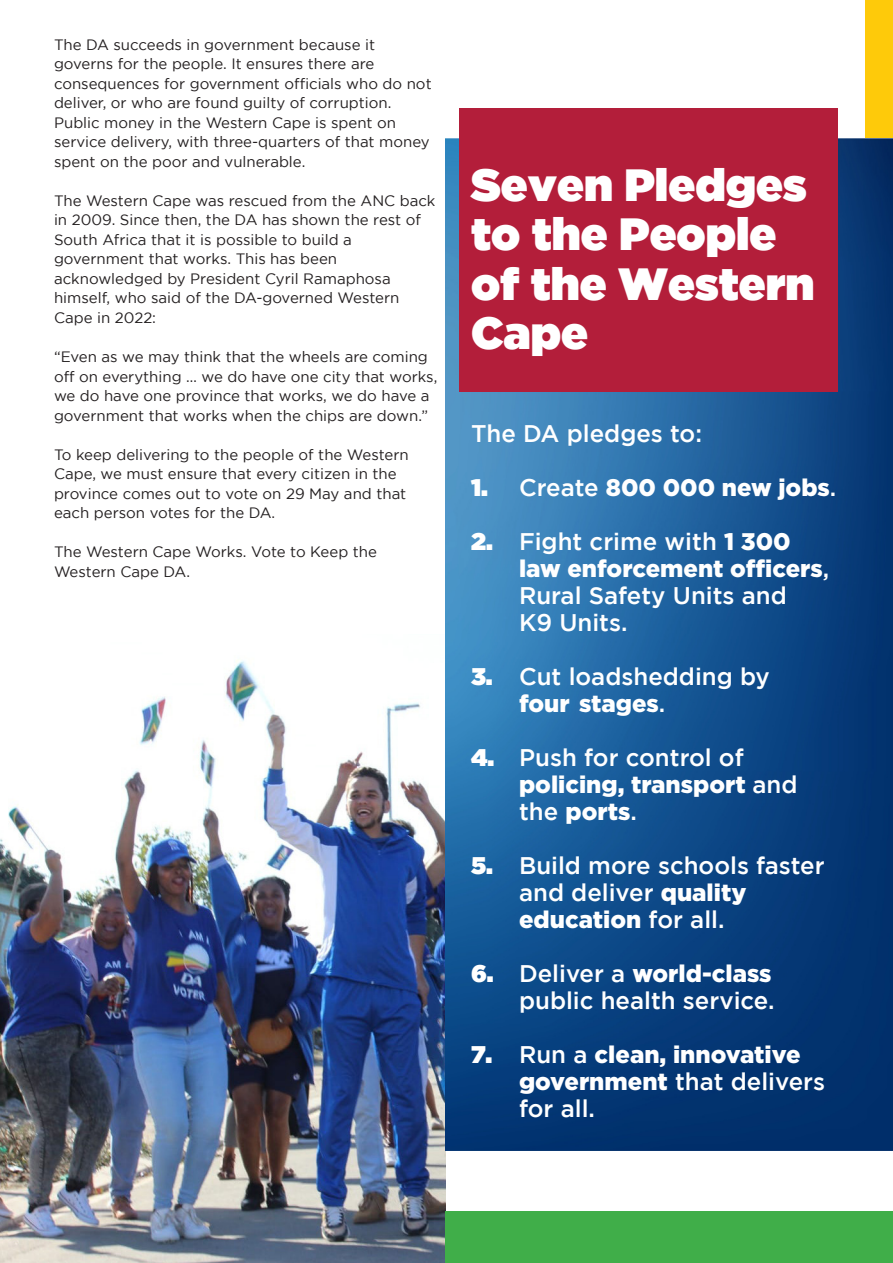
<style>
.page{position:relative;width:893px;height:1263px;background:#fff}
.page>*{position:absolute;margin:0;border:0;box-sizing:border-box;transform-origin:0 0}
.t1{font:45px/49.5px "Gotham Ultra";color:#fff}
.t2{font:500 24px/27px "Gotham";color:#fff}
.t3{font:900 24px/27px "Gotham";color:#fff}
.t4{font:15px/19.5px "Gotham";color:#231f20}
.s1{font-family:"Gotham Ultra";font-weight:400}
.s2{font-weight:500}
.s3{font-weight:900}
</style>
<div class="page">
<img style="left:0;top:634px;width:446px;height:629px">
<div style="left:446px;top:1212px;width:447px;height:51px;background:#40ae49"></div>
<div style="left:866px;top:0;width:27px;height:256px;background:#feca0a"></div>
<img style="left:446px;top:138px;width:447px;height:1013px">
<div style="left:459px;top:108px;width:378px;height:284px;background:#b31e3a"></div>
<p class="t4" style="left:54px;top:35px;width:323px">The DA succeeds in government because it</p>
<p class="t4" style="left:54px;top:54px;width:322px">governs for the people. It ensures there are</p>
<p class="t4" style="left:54px;top:74px;width:379px">consequences for government officials who do not deliver, or who are found guilty of corruption.</p>
<p class="t4" style="left:54px;top:113px;width:377px">Public money in the Western Cape is spent on service delivery, with three-quarters of that money spent on the poor and vulnerable.</p>
<p class="t4" style="left:54px;top:191px;width:383px">The Western Cape was rescued from the ANC back in 2009. Since then, the DA has shown the rest of<br>South Africa that it is possible to build a</p>
<p class="t4" style="left:54px;top:249px;width:285px">government that works. This has been</p>
<p class="t4" style="left:54px;top:269px;width:338px">acknowledged by President Cyril Ramaphosa</p>
<p class="t4" style="left:54px;top:288px;width:347px">himself, who said of the DA-governed Western<br>Cape in 2022:</p>
<p class="t4" style="left:54px;top:347px;width:385px">“Even as we may think that the wheels are coming off on everything … we do have one city that works, we do have one province that works, we do have a government that works when the chips are down.”</p>
<p class="t4" style="left:54px;top:444px;width:356px">To keep delivering to the people of the Western Cape, we must ensure that every citizen in the province comes out to vote on 29 May and that each person votes for the DA.</p>
<p class="t4" style="left:54px;top:542px;width:325px">The Western Cape Works. Vote to Keep the</p>
<p class="t4" style="left:54px;top:561px;width:138px">Western Cape DA.</p>
<p class="t1" style="left:471px;top:159px;width:345px">Seven Pledges to the People of the Western<br>Cape</p>
<p class="t2" style="left:471px;top:420px;width:232px">The DA pledges to:</p>
<p class="t3" style="left:471px;top:474px;width:367px"><span class="s1">1.</span> <span class="s2">Create</span> 800 000 new jobs<span class="s2">.</span></p>
<p class="t2" style="left:519px;top:528px;width:312px;text-indent:-48px"><span class="s1">2.</span> Fight crime with <span class="s3">1 300 law enforcement officers</span>,<br>Rural Safety Units and</p>
<p class="t2" style="left:519px;top:609px;width:110px">K9 Units.</p>
<p class="t2" style="left:471px;top:663px;width:300px"><span class="s1">3.</span> Cut loadshedding by</p>
<p class="t3" style="left:519px;top:690px;width:148px">four stages<span class="s2">.</span></p>
<p class="t2" style="left:471px;top:744px;width:274px"><span class="s1">4.</span> Push for control of</p>
<p class="t3" style="left:519px;top:771px;width:280px">policing, transport <span class="s2">and the</span> ports<span class="s2">.</span></p>
<p class="t2" style="left:519px;top:852px;width:307px;text-indent:-48px"><span class="s1">5.</span> Build more schools faster and deliver <span class="s3">quality education</span> for all.</p>
<p class="t3" style="left:471px;top:960px;width:302px"><span class="s1">6.</span> <span class="s2">Deliver a</span> world-class</p>
<p class="t2" style="left:519px;top:987px;width:257px">public health service.</p>
<p class="t3" style="left:519px;top:1041px;width:308px;text-indent:-48px"><span class="s1">7.</span> <span class="s2">Run a</span> clean, innovative government <span class="s2">that delivers for all.</span></p>
</div>
